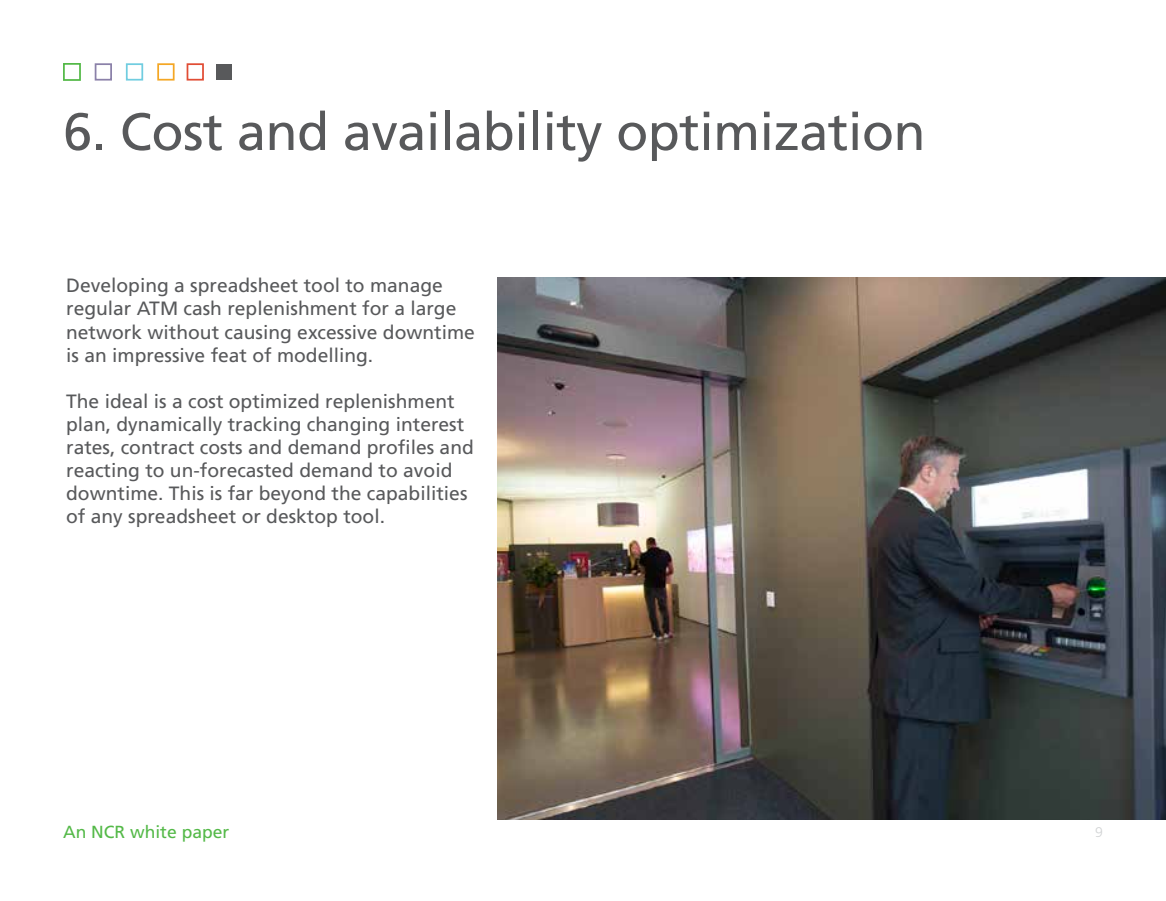
<style>
.page{position:relative;width:1166px;height:901px;background:#fff}
.page>*{position:absolute;margin:0;border:0;box-sizing:border-box;transform-origin:0 0}
.t1{font:52.5px "Frutiger LT Std";letter-spacing:-.01em;color:#58595b}
.t2{font:19.25px/23.1px "Frutiger LT Std";color:#58595b}
.t3{font:17.5px "Frutiger LT Std";color:#54b948}
.t4{font:300 14px "Frutiger LT Std";color:#d1d3d4}
</style>
<div class="page">
<img style="left:497px;top:278px;width:669px;height:541px">
<div style="left:63px;top:63px;width:18px;height:18px;border:2px solid #54b948"></div>
<div style="left:126px;top:63px;width:17px;height:18px;border:2px solid #71cde0"></div>
<div style="left:95px;top:63px;width:17px;height:18px;border:2px solid #8b81a9"></div>
<div style="left:157px;top:63px;width:17px;height:18px;border:2px solid #f4a725"></div>
<div style="left:187px;top:63px;width:17px;height:18px;border:2px solid #e14d35"></div>
<div style="left:216px;top:64px;width:15px;height:16px;background:#58595b"></div>
<h1 class="t1" style="left:63px;top:101px;width:864px">6. Cost and availability optimization</h1>
<p class="t2" style="left:66px;top:274px;width:410px">Developing a spreadsheet tool to manage regular ATM cash replenishment for a large network without causing excessive downtime is an impressive feat of modelling.</p>
<p class="t2" style="left:66px;top:390px;width:409px">The ideal is a cost optimized replenishment plan, dynamically tracking changing interest rates, contract costs and demand profiles and reacting to un-forecasted demand to avoid downtime. This is far beyond the capabilities of any spreadsheet or desktop tool.</p>
<p class="t3" style="left:63px;top:821px;width:168px">An NCR white paper</p>
<p class="t4" style="left:1095px;top:825px;width:9px">9</p>
</div>
